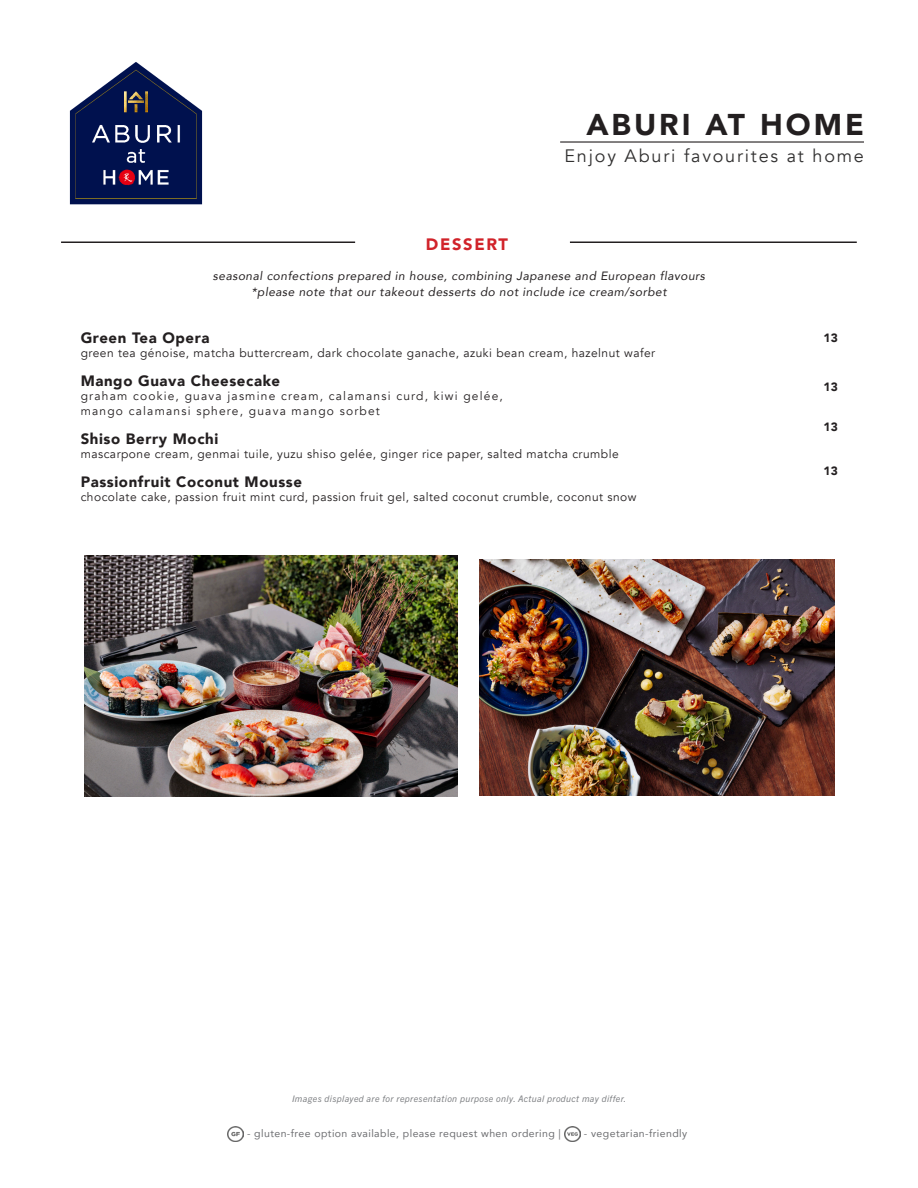
<style>
.page{position:relative;width:918px;height:1188px;background:#fff}
.page>*{position:absolute;margin:0;border:0;box-sizing:border-box;transform-origin:0 0}
.t1{font:900 30px "Avenir";letter-spacing:.1em;color:#231f20}
.t2{font:18px "Avenir";letter-spacing:.1em;color:#313030}
.Category_Name{font:900 16.5px "Avenir";letter-spacing:.1em;color:#d1232a}
.Item_Description{font:900 15px "Avenir";letter-spacing:.04em;color:#231f20}
.Customizable_Tiers{font:900 15px "Avenir";letter-spacing:.04em;color:#231f20}
.Item_Description-2{font:12px "Avenir";letter-spacing:.04em;color:#231f20}
.Cat_Description{font:italic 12px "Avenir";letter-spacing:.04em;color:#231f20}
.Item_Description-3{font:12px "Avenir";letter-spacing:.1em;color:#231f20}
.Item_Description-4{font:900 12px "Avenir";letter-spacing:.04em;color:#231f20}
.t3{font:10.5px "Avenir";letter-spacing:.04em;color:#6c6d70}
.Cat_Description-2{font:italic 9px "Trade Gothic Next LT Pro";letter-spacing:.04em;color:#808285}
</style>
<div class="page">
<img style="left:228px;top:1127px;width:15px;height:15px">
<img style="left:565px;top:1126px;width:15px;height:16px">
<hr style="left:560px;top:141px;width:304px;height:2px;background:#231f20">
<img style="left:69px;top:62px;width:134px;height:143px">
<img style="left:85px;top:556px;width:372px;height:241px">
<img style="left:479px;top:559px;width:355px;height:237px">
<hr style="left:61px;top:242px;width:294px;height:1px;background:#231f20">
<hr style="left:570px;top:242px;width:287px;height:1px;background:#231f20">
<p class="t1" style="left:586px;top:98px;width:279px">ABURI AT HOME</p>
<p class="t2" style="left:564px;top:145px;width:301px">Enjoy Aburi favourites at home</p>
<p class="Category_Name" style="left:426px;top:230px;width:84px">DESSERT</p>
<p class="Cat_Description" style="left:213px;top:268px;width:494px">seasonal confections prepared in house, combining Japanese and European flavours</p>
<p class="Cat_Description" style="left:251px;top:285px;width:417px">*please note that our takeout desserts do not include ice cream/sorbet</p>
<p class="Customizable_Tiers" style="left:81px;top:325px;width:130px">Green Tea Opera</p>
<p class="Item_Description-2" style="left:81px;top:346px;width:576px">green tea génoise, matcha buttercream, dark chocolate ganache, azuki bean cream, hazelnut wafer</p>
<p class="Item_Description" style="left:81px;top:368px;width:201px">Mango Guava Cheesecake</p>
<p class="Item_Description-3" style="left:81px;top:389px;width:424px">graham cookie, guava jasmine cream, calamansi curd, kiwi gelée,</p>
<p class="Item_Description-3" style="left:81px;top:403px;width:301px">mango calamansi sphere, guava mango sorbet</p>
<p class="Item_Description" style="left:81px;top:425px;width:139px">Shiso Berry Mochi</p>
<p class="Item_Description-2" style="left:81px;top:447px;width:540px">mascarpone cream, genmai tuile, yuzu shiso gelée, ginger rice paper, salted matcha crumble</p>
<p class="Item_Description" style="left:81px;top:469px;width:223px">Passionfruit Coconut Mousse</p>
<p class="Item_Description-2" style="left:81px;top:490px;width:557px">chocolate cake, passion fruit mint curd, passion fruit gel, salted coconut crumble, coconut snow</p>
<p class="Item_Description-4" style="left:823px;top:328px;width:16px">13</p>
<p class="Item_Description-4" style="left:823px;top:376px;width:16px">13</p>
<p class="Item_Description-4" style="left:823px;top:416px;width:16px">13</p>
<p class="Item_Description-4" style="left:823px;top:460px;width:16px">13</p>
<p class="Cat_Description-2" style="left:292px;top:1093px;width:336px">Images displayed are for representation purpose only. Actual product may differ.</p>
<p class="t3" style="left:247px;top:1125px;width:315px">- gluten-free option available, please request when ordering |</p>
<p class="t3" style="left:584px;top:1125px;width:105px">- vegetarian-friendly</p>
</div>
